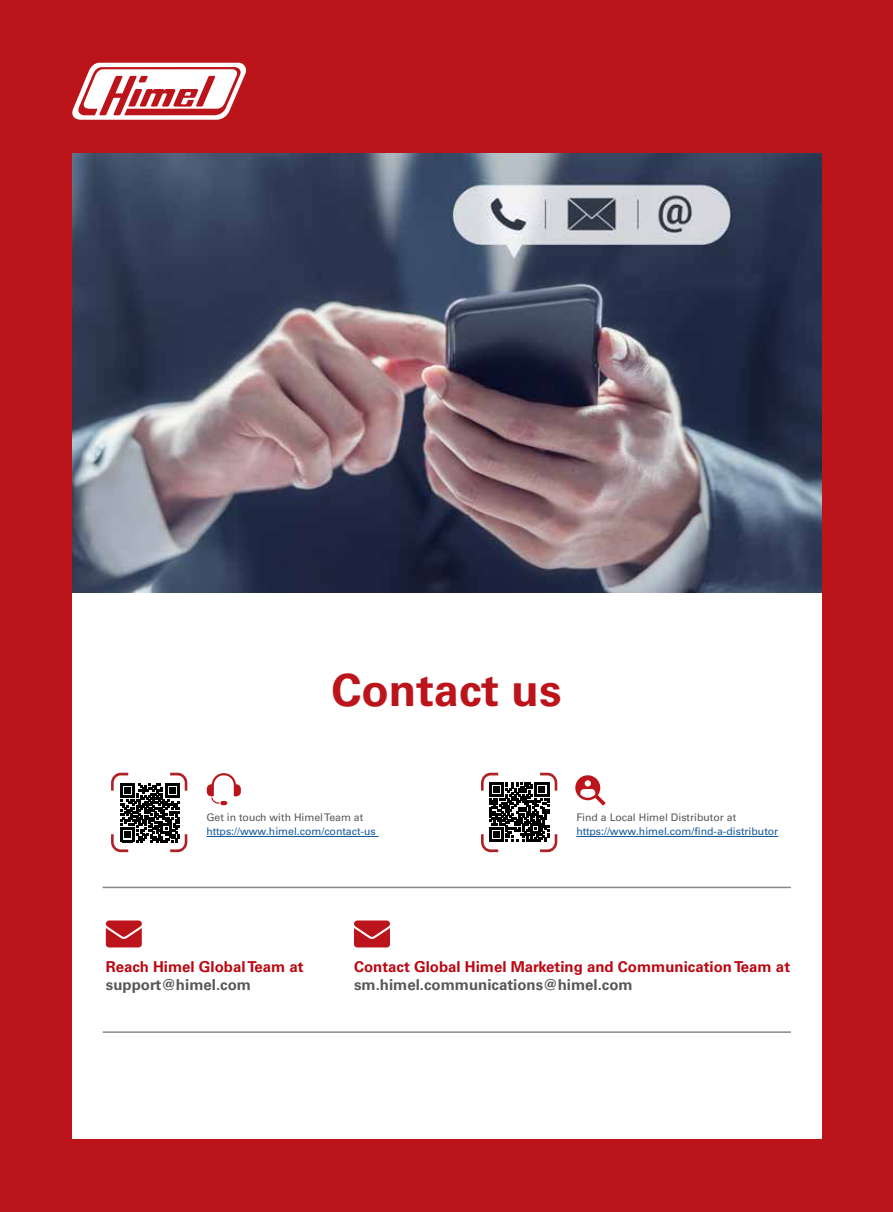
<style>
.page{position:relative;width:893px;height:1212px;background:#bc141b}
.page>*{position:absolute;margin:0;border:0;box-sizing:border-box;transform-origin:0 0}
.t1{font:700 45px "Univers LT Std";color:#bc141b}
.t2{font:700 15px "Univers LT Std";color:#bb0812}
.t3{font:700 15px "Univers LT Std";color:#5a5757}
.t4{font:10.5px "Univers LT Std";color:#16599f}
.t5{font:10.5px "Univers LT Std";color:#5a5757}
</style>
<div class="page">
<img style="left:72px;top:154px;width:749px;height:439px">
<div style="left:72px;top:593px;width:749px;height:546px;background:#fff"></div>
<svg style="left:106px;top:920px;width:36px;height:27px"></svg>
<svg style="left:354px;top:920px;width:36px;height:27px"></svg>
<svg style="left:575px;top:775px;width:30px;height:30px"></svg>
<hr style="left:206px;top:836px;width:173px;height:1px;background:#16599f">
<hr style="left:576px;top:836px;width:202px;height:1px;background:#16599f">
<svg style="left:207px;top:773px;width:34px;height:32px"></svg>
<hr style="left:103px;top:887px;width:688px;height:1px;background:#898989">
<hr style="left:103px;top:1031px;width:688px;height:2px;background:#898989">
<svg style="left:111px;top:773px;width:76px;height:79px"></svg>
<svg style="left:481px;top:773px;width:76px;height:79px"></svg>
<svg style="left:72px;top:63px;width:175px;height:57px"></svg>
<h1 class="t1" style="left:331px;top:673px;width:232px">Contact us</h1>
<p class="t5" style="left:206px;top:813px;width:158px">Get in touch with Himel Team at</p>
<p class="t4" style="left:206px;top:827px;width:171px">https://www.himel.com/contact-us</p>
<p class="t5" style="left:576px;top:813px;width:161px">Find a Local Himel Distributor at</p>
<p class="t4" style="left:576px;top:827px;width:203px">https://www.himel.com/find-a-distributor</p>
<h2 class="t2" style="left:106px;top:961px;width:199px">Reach Himel Global Team at</h2>
<h2 class="t3" style="left:106px;top:979px;width:147px">support@himel.com</h2>
<h2 class="t2" style="left:354px;top:961px;width:438px">Contact Global Himel Marketing and Communication Team at</h2>
<h2 class="t3" style="left:354px;top:979px;width:280px">sm.himel.communications@himel.com</h2>
</div>
